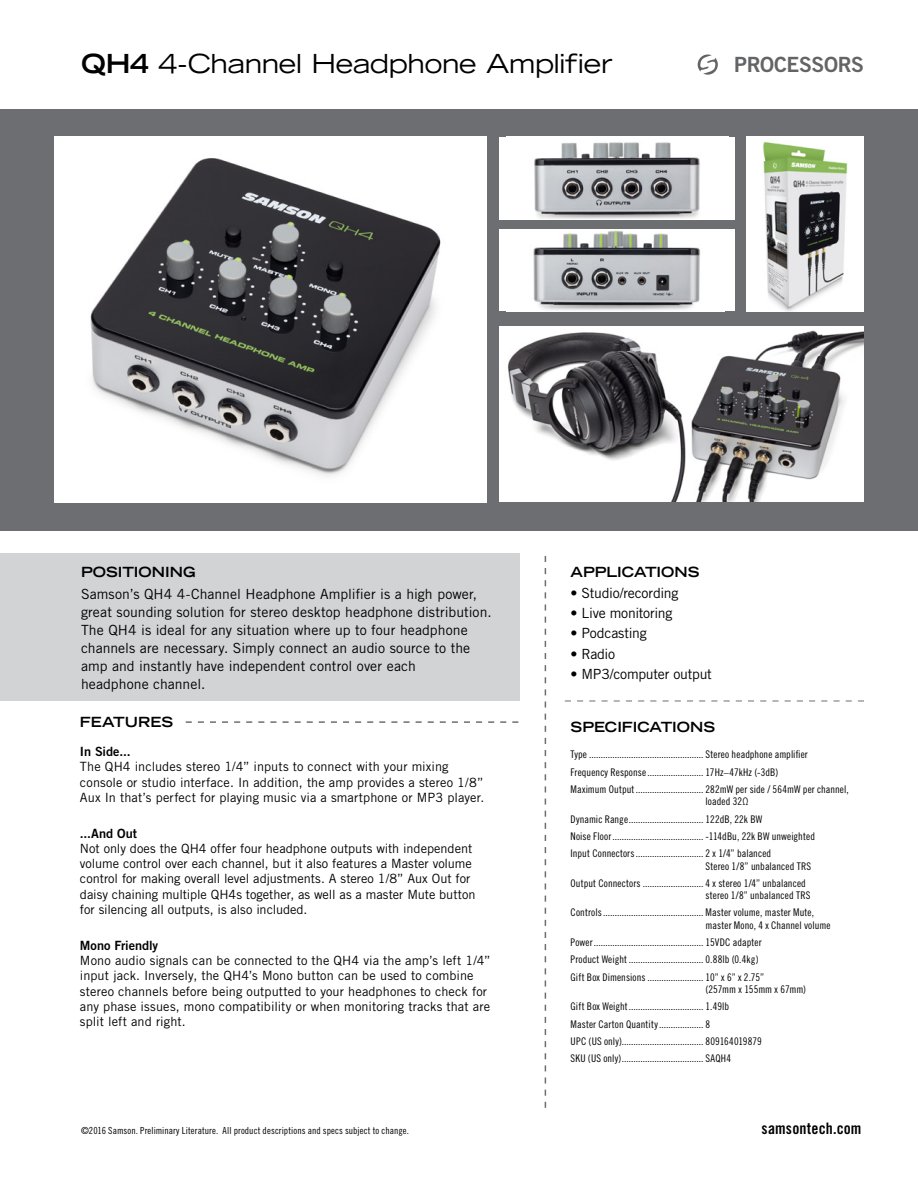
<style>
.page{position:relative;width:918px;height:1188px;background:#fff}
.page>*{position:absolute;margin:0;border:0;box-sizing:border-box;transform-origin:0 0}
.t1{font:expanded 26.25px "Trade Gothic LT Std";letter-spacing:-.015em;color:#000}
.t2{font:21px "Trade Gothic LT Std Bd 2";letter-spacing:-.015em;color:#636466}
.t3{font:15.9px "Trade Gothic LT Std Bd Cn 20";letter-spacing:.005em;color:#000}
.t4{font:13.95px/18px "Trade Gothic LT Std";color:#000}
.t5{font:700 expanded 13.95px "Trade Gothic LT Std";color:#000}
.t6{font:13.95px "Trade Gothic LT Std";letter-spacing:-.02em;color:#000}
.t7{font:12.75px/15.3px "Trade Gothic LT Std";color:#000}
.t8{font:12.75px "Trade Gothic LT Std Bd 2";color:#000}
.t9{font:10.5px/12.6px "Trade Gothic LT Std Cn 18";letter-spacing:.01em;color:#000}
.t10{font:9.75px "Trade Gothic LT Std Cn 18";letter-spacing:.01em;color:#000}
.s1{font-weight:700}
</style>
<div class="page">
<div style="left:0;top:109px;width:918px;height:421px;background:#6d6e71"></div>
<div style="left:0;top:553px;width:519px;height:148px;background:#d1d3d4"></div>
<svg style="left:545px;top:556px;width:1px;height:552px"></svg>
<svg style="left:186px;top:721px;width:332px;height:2px"></svg>
<svg style="left:565px;top:700px;width:299px;height:1px"></svg>
<svg style="left:698px;top:54px;width:20px;height:21px"></svg>
<img style="left:55px;top:137px;width:432px;height:366px">
<div style="left:500px;top:137px;width:235px;height:82px;background:#fff"></div>
<img style="left:534px;top:142px;width:166px;height:77px">
<div style="left:500px;top:230px;width:235px;height:81px;background:#fff"></div>
<img style="left:533px;top:230px;width:167px;height:81px">
<img style="left:500px;top:327px;width:364px;height:175px">
<img style="left:746px;top:137px;width:118px;height:175px">
<p class="t1" style="left:81px;top:46px;width:533px"><span class="s1">QH4</span> 4-Channel Headphone Amplifier</p>
<p class="t2" style="left:734px;top:52px;width:131px">PROCESSORS</p>
<p class="t5" style="left:81px;top:563px;width:116px">POSITIONING</p>
<p class="t4" style="left:81px;top:584px;width:412px">Samson’s QH4 4-Channel Headphone Amplifier is a high power, great sounding solution for stereo desktop headphone distribution.<br>The QH4 is ideal for any situation where up to four headphone channels are necessary. Simply connect an audio source to the amp and instantly have independent control over each<br>headphone channel.</p>
<p class="t5" style="left:80px;top:713px;width:95px">FEATURES</p>
<p class="t8" style="left:80px;top:744px;width:52px">In Side...</p>
<p class="t7" style="left:80px;top:759px;width:406px">The QH4 includes stereo 1/4” inputs to connect with your mixing console or studio interface. In addition, the amp provides a stereo 1/8”<br>Aux In that’s perfect for playing music via a smartphone or MP3 player.</p>
<p class="t8" style="left:80px;top:825px;width:59px">...And Out</p>
<p class="t7" style="left:80px;top:841px;width:397px">Not only does the QH4 offer four headphone outputs with independent volume control over each channel, but it also features a Master volume control for making overall level adjustments. A stereo 1/8” Aux Out for daisy chaining multiple QH4s together, as well as a master Mute button for silencing all outputs, is also included.</p>
<p class="t8" style="left:80px;top:937px;width:80px">Mono Friendly</p>
<p class="t7" style="left:80px;top:953px;width:412px">Mono audio signals can be connected to the QH4 via the amp’s left 1/4” input jack. Inversely, the QH4’s Mono button can be used to combine stereo channels before being outputted to your headphones to check for any phase issues, mono compatibility or when monitoring tracks that are split left and right.</p>
<p class="t5" style="left:571px;top:563px;width:131px">APPLICATIONS</p>
<p class="t4" style="left:571px;top:583px;width:109px">• Studio/recording</p>
<p class="t6" style="left:571px;top:604px;width:104px">• Live monitoring</p>
<p class="t4" style="left:571px;top:624px;width:78px">• Podcasting</p>
<p class="t4" style="left:571px;top:644px;width:46px">• Radio</p>
<p class="t4" style="left:571px;top:665px;width:143px">• MP3/computer output</p>
<p class="t5" style="left:571px;top:718px;width:146px">SPECIFICATIONS</p>
<p class="t9" style="left:571px;top:748px;width:239px">Type ................................................. Stereo headphone amplifier</p>
<p class="t9" style="left:571px;top:765px;width:209px">Frequency Response........................ 17Hz–47kHz (-3dB)</p>
<p class="t9" style="left:706px;top:783px;width:145px;text-indent:-135px">Maximum Output............................. 282mW per side / 564mW per channel, loaded 32Ω</p>
<p class="t9" style="left:571px;top:812px;width:193px">Dynamic Range................................ 122dB, 22k BW</p>
<p class="t9" style="left:571px;top:830px;width:246px">Noise Floor....................................... -114dBu, 22k BW unweighted</p>
<p class="t9" style="left:706px;top:847px;width:107px;text-indent:-135px">Input Connectors............................. 2 x 1/4” balanced<br>Stereo 1/8” unbalanced TRS</p>
<p class="t9" style="left:706px;top:877px;width:107px;text-indent:-135px">Output Connectors .......................... 4 x stereo 1/4” unbalanced stereo 1/8” unbalanced TRS</p>
<p class="t9" style="left:706px;top:906px;width:126px;text-indent:-135px">Controls........................................... Master volume, master Mute, master Mono, 4 x Channel volume</p>
<p class="t9" style="left:571px;top:936px;width:193px">Power............................................... 15VDC adapter</p>
<p class="t9" style="left:571px;top:953px;width:190px">Product Weight ................................ 0.88lb (0.4kg)</p>
<p class="t9" style="left:706px;top:971px;width:102px;text-indent:-135px">Gift Box Dimensions ........................ 10” x 6” x 2.75”<br>(257mm x 155mm x 67mm)</p>
<p class="t9" style="left:571px;top:1000px;width:160px">Gift Box Weight................................ 1.49lb</p>
<p class="t9" style="left:571px;top:1017px;width:141px">Master Carton Quantity................... 8</p>
<p class="t9" style="left:571px;top:1035px;width:193px">UPC (US only)................................... 809164019879</p>
<p class="t9" style="left:571px;top:1052px;width:162px">SKU (US only)................................... SAQH4</p>
<p class="t10" style="left:81px;top:1125px;width:329px">©2016 Samson. Preliminary Literature. All product descriptions and specs subject to change.</p>
<h3 class="t3" style="left:762px;top:1119px;width:101px">samsontech.com</h3>
</div>
